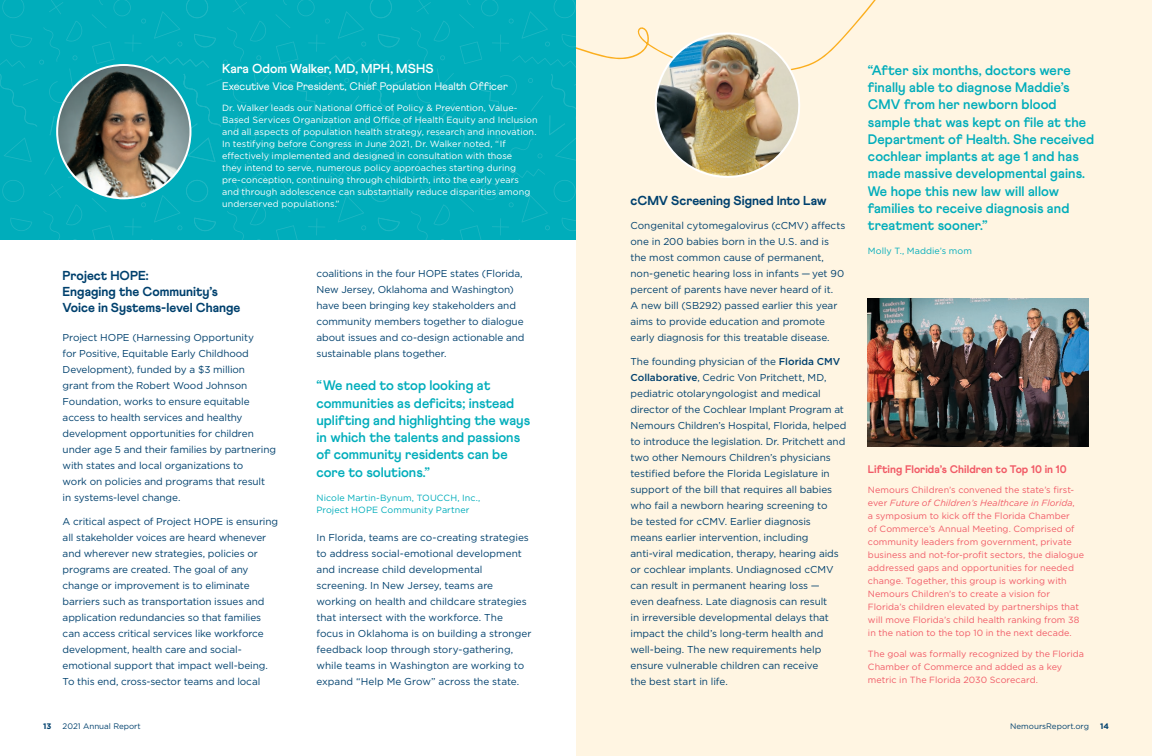
<style>
.page{position:relative;width:1152px;height:756px;background:#fff}
.page>*{position:absolute;margin:0;border:0;box-sizing:border-box;transform-origin:0 0}
.t1{font:700 13.8px/17.3px "Athletics";color:#00adbb}
.H2_-__Headline_-_Ath{font:800 13px/16px "Athletics";color:#00416e}
.P1_-_Body_Copy_-_Got{font:700 13px "Athletics";letter-spacing:-.005em;color:#fff}
.t2{font:12px "Minion Pro";color:#231f20}
.P1_-_Body_Copy_-_Got-2{font:11px "Athletics";letter-spacing:-.005em;color:#fff}
.P2_-_Caption_-_Gotha{font:800 11px "Athletics";letter-spacing:.005em;color:#f15b67}
.P1_-_Body_Copy_-_Got-3{font:10px/16px "Gotham";letter-spacing:-.005em;color:#00416e}
.P2_-_Caption_-_Gotha-2{font:9px/13px "Gotham";letter-spacing:.005em;color:#f15b67}
.P2_-_Caption_-_Gotha-3{font:9px/12px "Gotham";letter-spacing:.005em;color:#fff}
.t3{font:9px/12px "Gotham";letter-spacing:.01em;color:#00adbb}
.t4{font:8px "Gotham";color:#00416e}
.t5{font:700 8px "Gotham";color:#00416e}
.s1{font-weight:500}
.s2{font-style:italic}
</style>
<div class="page">
<div style="left:576px;top:0;width:576px;height:756px;background:#fff5e2"></div>
<img style="left:868px;top:299px;width:221px;height:147px">
<svg style="left:576px;top:0;width:300px;height:67px"></svg>
<img style="left:648px;top:26px;width:159px;height:152px">
<div style="left:0;top:0;width:576px;height:240px;background:#00adbb"></div>
<img style="left:57px;top:65px;width:133px;height:133px">
<p class="P1_-_Body_Copy_-_Got" style="left:222px;top:61px;width:213px">Kara Odom Walker, MD, MPH, MSHS</p>
<p class="P1_-_Body_Copy_-_Got-2" style="left:222px;top:80px;width:287px">Executive Vice President, Chief Population Health Officer</p>
<p class="P2_-_Caption_-_Gotha-3" style="left:222px;top:102px;width:317px">Dr. Walker leads our National Office of Policy &amp; Prevention, Value-Based Services Organization and Office of Health Equity and Inclusion and all aspects of population health strategy, research and innovation.<br>In testifying before Congress in June 2021, Dr. Walker noted, “If effectively implemented and designed in consultation with those<br>they intend to serve, numerous policy approaches starting during pre-conception, continuing through childbirth, into the early years and through adolescence can substantially reduce disparities among underserved populations.”</p>
<p class="t2" style="left:228px;top:108px;width:7px">..</p>
<p class="H2_-__Headline_-_Ath" style="left:63px;top:268px;width:179px">Project HOPE:<br>Engaging the Community’s<br>Voice in Systems-level Change</p>
<p class="P1_-_Body_Copy_-_Got-3" style="left:63px;top:330px;width:215px">Project HOPE (Harnessing Opportunity<br>for Positive, Equitable Early Childhood Development), funded by a $3 million<br>grant from the Robert Wood Johnson Foundation, works to ensure equitable access to health services and healthy development opportunities for children under age 5 and their families by partnering with states and local organizations to<br>work on policies and programs that result in systems-level change.</p>
<p class="P1_-_Body_Copy_-_Got-3" style="left:63px;top:513px;width:217px">A critical aspect of Project HOPE is ensuring all stakeholder voices are heard whenever and wherever new strategies, policies or programs are created. The goal of any change or improvement is to eliminate barriers such as transportation issues and application redundancies so that families can access critical services like workforce development, health care and social&shy;emotional support that impact well-being.<br>To this end, cross-sector teams and local</p>
<p class="t5" style="left:43px;top:721px;width:10px">13</p>
<p class="t4" style="left:63px;top:722px;width:80px">2021 Annual Report</p>
<p class="P1_-_Body_Copy_-_Got-3" style="left:317px;top:265px;width:210px">coalitions in the four HOPE states (Florida, New Jersey, Oklahoma and Washington) have been bringing key stakeholders and community members together to dialogue about issues and co-design actionable and sustainable plans together.</p>
<p class="t1" style="left:317px;top:377px;width:215px">“We need to stop looking at communities as deficits; instead uplifting and highlighting the ways in which the talents and passions of community residents can be core to solutions.”</p>
<p class="t3" style="left:317px;top:491px;width:165px">Nicole Martin-Bynum, TOUCCH, Inc.,<br>Project HOPE Community Partner</p>
<p class="P1_-_Body_Copy_-_Got-3" style="left:317px;top:529px;width:216px">In Florida, teams are co-creating strategies to address social-emotional development and increase child developmental screening. In New Jersey, teams are working on health and childcare strategies that intersect with the workforce. The focus in Oklahoma is on building a stronger feedback loop through story-gathering, while teams in Washington are working to expand “Help Me Grow” across the state.</p>
<p class="H2_-__Headline_-_Ath" style="left:631px;top:193px;width:198px">cCMV Screening Signed Into Law</p>
<p class="P1_-_Body_Copy_-_Got-3" style="left:631px;top:217px;width:216px">Congenital cytomegalovirus (cCMV) affects one in 200 babies born in the U.S. and is the most common cause of permanent, non-genetic hearing loss in infants — yet 90 percent of parents have never heard of it.<br>A new bill (SB292) passed earlier this year aims to provide education and promote early diagnosis for this treatable disease.</p>
<p class="P1_-_Body_Copy_-_Got-3" style="left:631px;top:353px;width:217px">The founding physician of the <span class="s1">Florida CMV Collaborative</span>, Cedric Von Pritchett, MD, pediatric otolaryngologist and medical director of the Cochlear Implant Program at Nemours Children’s Hospital, Florida, helped to introduce the legislation. Dr. Pritchett and two other Nemours Children’s physicians testified before the Florida Legislature in support of the bill that requires all babies who fail a newborn hearing screening to<br>be tested for cCMV. Earlier diagnosis<br>means earlier intervention, including anti-viral medication, therapy, hearing aids or cochlear implants. Undiagnosed cCMV can result in permanent hearing loss —<br>even deafness. Late diagnosis can result<br>in irreversible developmental delays that impact the child’s long-term health and well-being. The new requirements help ensure vulnerable children can receive<br>the best start in life.</p>
<p class="t1" style="left:868px;top:62px;width:228px">“After six months, doctors were finally able to diagnose Maddie’s<br>CMV from her newborn blood sample that was kept on file at the<br>Department of Health. She received cochlear implants at age 1 and has made massive developmental gains.<br>We hope this new law will allow families to receive diagnosis and treatment sooner.”</p>
<p class="t3" style="left:868px;top:245px;width:106px">Molly T., Maddie’s mom</p>
<p class="P2_-_Caption_-_Gotha" style="left:868px;top:462px;width:200px">Lifting Florida’s Children to Top 10 in 10</p>
<p class="P2_-_Caption_-_Gotha-2" style="left:868px;top:483px;width:218px">Nemours Children’s convened the state’s first&shy;ever <span class="s2">Future of Children’s Healthcare in Florida</span>,<br>a symposium to kick off the Florida Chamber<br>of Commerce’s Annual Meeting. Comprised of community leaders from government, private business and not-for-profit sectors, the dialogue addressed gaps and opportunities for needed change. Together, this group is working with Nemours Children’s to create a vision for Florida’s children elevated by partnerships that will move Florida’s child health ranking from 38 in the nation to the top 10 in the next decade.</p>
<p class="P2_-_Caption_-_Gotha-2" style="left:868px;top:647px;width:218px">The goal was formally recognized by the Florida<br>Chamber of Commerce and added as a key metric in The Florida 2030 Scorecard.</p>
<p class="t4" style="left:1010px;top:722px;width:80px">NemoursReport.org</p>
<p class="t5" style="left:1100px;top:721px;width:10px">14</p>
</div>
